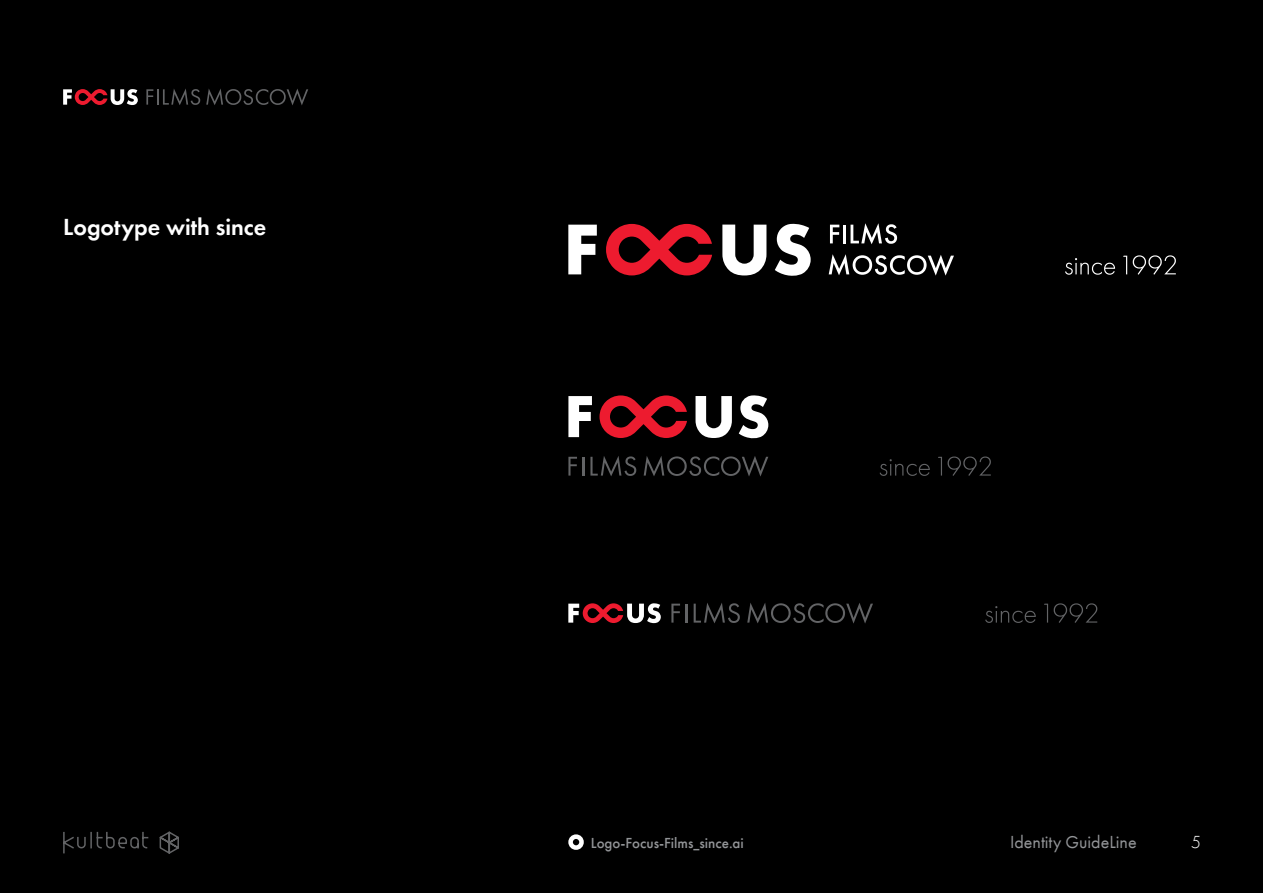
<style>
.page{position:relative;width:1263px;height:893px;background:#000}
.page>*{position:absolute;margin:0;border:0;box-sizing:border-box;transform-origin:0 0}
.t1{font:600 24px "Futura PT";color:#fff}
.t2{font:18px "Futura PT";color:#939598}
.t3{font:300 18px "Futura PT";color:#fff}
.t4{font:500 15px "Futura PT";color:#939598}
</style>
<div class="page">
<svg style="left:159px;top:831px;width:20px;height:23px"></svg>
<svg style="left:63px;top:831px;width:86px;height:23px"></svg>
<svg style="left:63px;top:89px;width:75px;height:16px"></svg>
<svg style="left:146px;top:89px;width:54px;height:16px"></svg>
<svg style="left:206px;top:89px;width:102px;height:16px"></svg>
<div style="left:568px;top:834px;width:16px;height:16px;border:4px solid #fff;border-radius:50%"></div>
<svg style="left:568px;top:603px;width:93px;height:21px"></svg>
<svg style="left:671px;top:604px;width:16px;height:19px"></svg>
<svg style="left:694px;top:603px;width:46px;height:20px"></svg>
<svg style="left:747px;top:603px;width:126px;height:21px"></svg>
<svg style="left:985px;top:606px;width:51px;height:17px"></svg>
<svg style="left:1044px;top:604px;width:4px;height:19px"></svg>
<svg style="left:1054px;top:603px;width:43px;height:20px"></svg>
<svg style="left:830px;top:225px;width:9px;height:18px"></svg>
<hr style="left:843px;top:225px;width:3px;height:18px;background:#fff">
<svg style="left:850px;top:223px;width:47px;height:21px"></svg>
<svg style="left:829px;top:254px;width:125px;height:22px"></svg>
<svg style="left:568px;top:225px;width:29px;height:49px"></svg>
<svg style="left:722px;top:225px;width:44px;height:50px"></svg>
<svg style="left:606px;top:224px;width:106px;height:51px"></svg>
<svg style="left:775px;top:223px;width:36px;height:53px"></svg>
<svg style="left:1065px;top:258px;width:50px;height:17px"></svg>
<svg style="left:1123px;top:256px;width:4px;height:18px"></svg>
<svg style="left:1133px;top:255px;width:43px;height:20px"></svg>
<svg style="left:568px;top:396px;width:24px;height:41px"></svg>
<svg style="left:695px;top:396px;width:37px;height:42px"></svg>
<svg style="left:599px;top:395px;width:88px;height:43px"></svg>
<svg style="left:739px;top:395px;width:29px;height:44px"></svg>
<svg style="left:568px;top:457px;width:16px;height:19px"></svg>
<svg style="left:590px;top:456px;width:46px;height:20px"></svg>
<svg style="left:644px;top:456px;width:124px;height:21px"></svg>
<svg style="left:880px;top:459px;width:50px;height:17px"></svg>
<svg style="left:938px;top:456px;width:53px;height:20px"></svg>
<h1 class="t1" style="left:63px;top:212px;width:205px">Logotype with since</h1>
<p class="t4" style="left:591px;top:834px;width:155px">Logo-Focus-Films_since.ai</p>
<p class="t2" style="left:1010px;top:832px;width:128px">Identity GuideLine</p>
<p class="t3" style="left:1191px;top:832px;width:11px">5</p>
</div>
